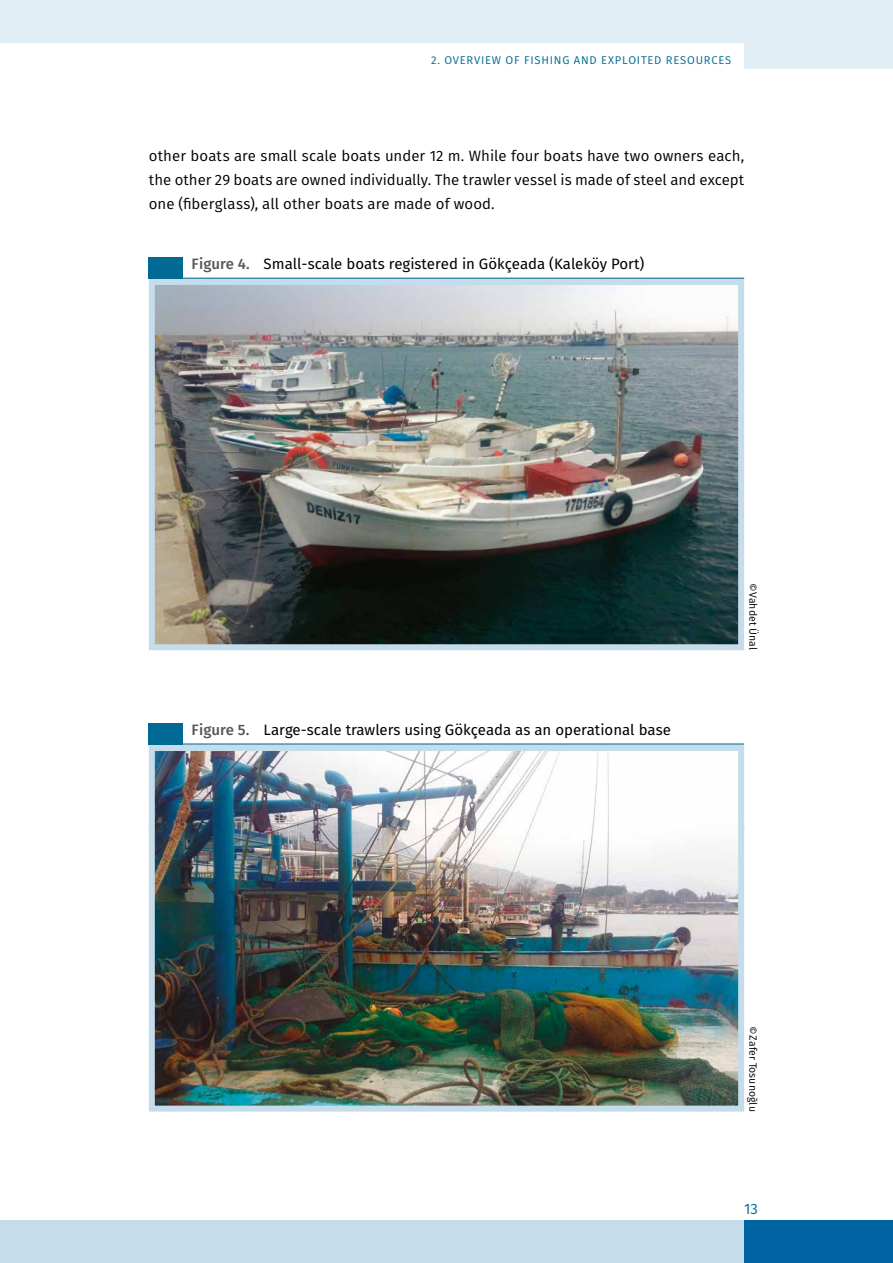
<style>
.page{position:relative;width:893px;height:1263px;background:#fff}
.page>*{position:absolute;margin:0;border:0;box-sizing:border-box;transform-origin:0 0}
.t1{font:15px/24px "Fira Sans";letter-spacing:.005em;color:#000;text-align:justify}
.t2{font:15px "Fira Sans";color:#000}
.t3{font:15px "Fira Sans";color:#006994}
.t4{font:11.25px "Fira Sans";letter-spacing:.07em;color:#006994}
.t5{font:10.5px "Fira Sans";letter-spacing:.005em;color:#000}
.s1{font-weight:500;color:#575756}
</style>
<div class="page">
<div style="left:0;top:1220px;width:893px;height:43px;background:#c5dcea"></div>
<div style="left:744px;top:1220px;width:149px;height:43px;background:#0064a3"></div>
<div style="left:744px;top:0;width:149px;height:68px;background:#e2eef5"></div>
<div style="left:0;top:0;width:893px;height:43px;background:#e2eef5"></div>
<hr style="left:149px;top:278px;width:595px;height:1px;background:#006994">
<hr style="left:149px;top:743px;width:595px;height:2px;background:#006994">
<img style="left:156px;top:286px;width:581px;height:357px">
<div style="left:149px;top:279px;width:595px;height:371px;border:6px solid #c5dcea"></div>
<img style="left:156px;top:752px;width:581px;height:352px">
<div style="left:149px;top:745px;width:595px;height:366px;border:6px solid #c5dcea"></div>
<div style="left:149px;top:257px;width:34px;height:21px;background:#006994"></div>
<div style="left:149px;top:723px;width:34px;height:21px;background:#006994"></div>
<p class="t4" style="left:431px;top:52px;width:302px">2. OVERVIEW OF FISHING AND EXPLOITED RESOURCES</p>
<p class="t1" style="left:149px;top:143px;width:597px">other boats are small scale boats under 12 m. While four boats have two owners each, the other 29 boats are owned individually. The trawler vessel is made of steel and except one (fiberglass), all other boats are made of wood.</p>
<p class="t2" style="left:191px;top:253px;width:455px"><span class="s1">Figure 4.</span> Small-scale boats registered in Gökçeada (Kaleköy Port)</p>
<p class="t2" style="left:191px;top:719px;width:481px"><span class="s1">Figure 5.</span> Large-scale trawlers using Gökçeada as an operational base</p>
<p class="t5" style="left:760px;top:583px;width:69px;rotate:90deg">©Vahdet Ünal</p>
<p class="t5" style="left:760px;top:1026px;width:87px;rotate:90deg">©Zafer Tosunoğlu</p>
<p class="t3" style="left:744px;top:1198px;width:15px">13</p>
</div>
